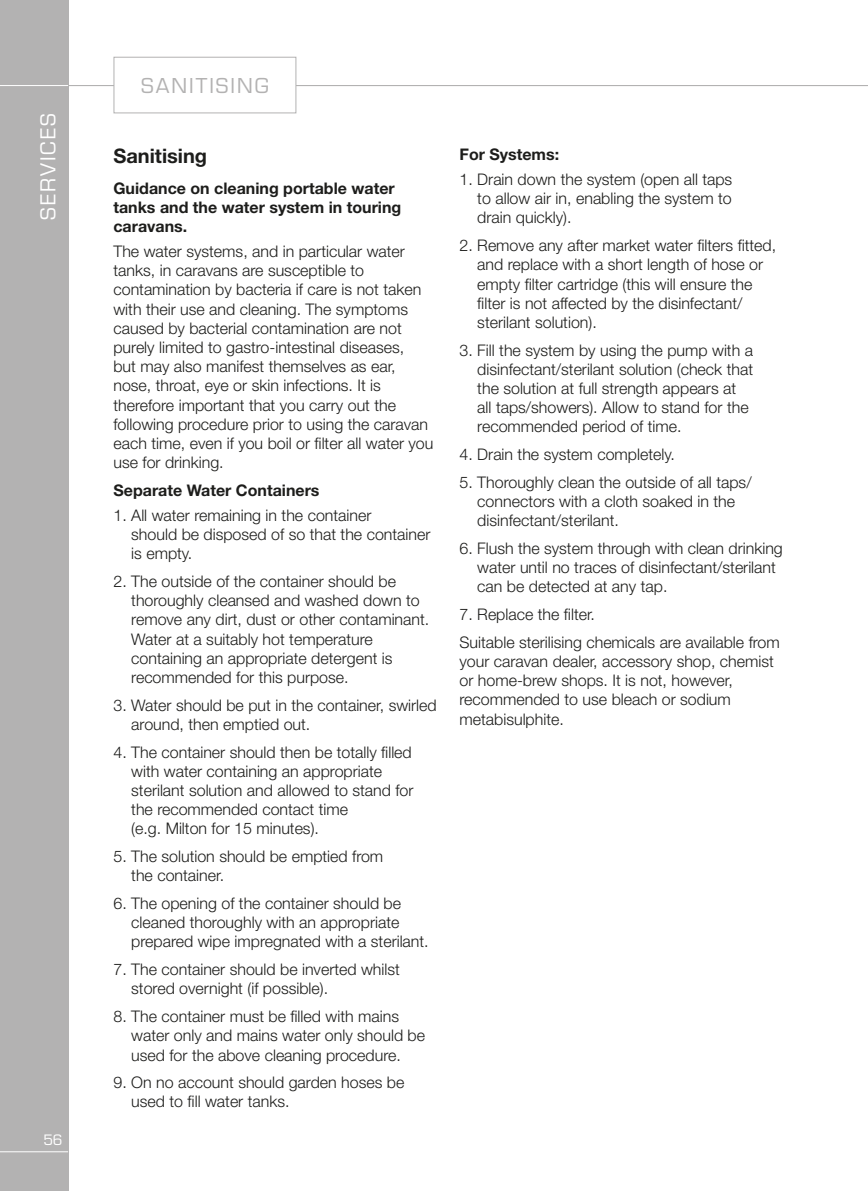
<style>
.page{position:relative;width:868px;height:1191px;background:#fff}
.page>*{position:absolute;margin:0;border:0;box-sizing:border-box;transform-origin:0 0}
.t1{font:20px "Eurostile";letter-spacing:.1em;color:#b3b2b2}
.t2{font:700 20px "Helvetica Neue";color:#1d1d1b}
.t3{font:20px "Eurostile";letter-spacing:.1em;color:#fff}
.t4{font:300 16px/19.2px "Helvetica Neue";color:#1d1d1b}
.t5{font:700 16px/19.2px "Helvetica Neue";color:#1d1d1b}
.t6{font:14px "Eurostile";color:#fff}
</style>
<div class="page">
<hr style="left:0;top:85px;width:867px;height:1px;background:#b3b2b2">
<div style="left:0;top:0;width:68px;height:1191px;background:#b3b2b2"></div>
<hr style="left:0;top:1151px;width:68px;height:1px;background:#fff">
<hr style="left:0;top:85px;width:68px;height:1px;background:#fff">
<div style="left:114px;top:57px;width:182px;height:56px;background:#fff"></div>
<div style="left:113px;top:57px;width:183px;height:56px;border:1px solid #b3b2b2"></div>
<p class="t3" style="left:36px;top:220px;width:108px;rotate:-90deg">SERVICES</p>
<p class="t6" style="left:43px;top:1131px;width:20px">56</p>
<p class="t1" style="left:141px;top:74px;width:129px">SANITISING</p>
<p class="t2" style="left:113px;top:144px;width:95px">Sanitising</p>
<p class="t5" style="left:113px;top:178px;width:289px">Guidance on cleaning portable water tanks and the water system in touring caravans.</p>
<p class="t4" style="left:113px;top:241px;width:321px">The water systems, and in particular water tanks, in caravans are susceptible to contamination by bacteria if care is not taken with their use and cleaning. The symptoms caused by bacterial contamination are not purely limited to gastro-intestinal diseases,<br>but may also manifest themselves as ear, nose, throat, eye or skin infections. It is therefore important that you carry out the following procedure prior to using the caravan each time, even if you boil or filter all water you use for drinking.</p>
<p class="t5" style="left:113px;top:480px;width:207px">Separate Water Containers</p>
<p class="t4" style="left:131px;top:505px;width:301px;text-indent:-18px">1. All water remaining in the container<br>should be disposed of so that the container is empty.</p>
<p class="t4" style="left:131px;top:571px;width:299px;text-indent:-18px">2. The outside of the container should be thoroughly cleansed and washed down to remove any dirt, dust or other contaminant.<br>Water at a suitably hot temperature containing an appropriate detergent is recommended for this purpose.</p>
<p class="t4" style="left:131px;top:695px;width:307px;text-indent:-18px">3. Water should be put in the container, swirled around, then emptied out.</p>
<p class="t4" style="left:131px;top:742px;width:284px;text-indent:-18px">4. The container should then be totally filled with water containing an appropriate sterilant solution and allowed to stand for the recommended contact time<br>(e.g. Milton for 15 minutes).</p>
<p class="t4" style="left:131px;top:846px;width:253px;text-indent:-18px">5. The solution should be emptied from the container.</p>
<p class="t4" style="left:131px;top:893px;width:299px;text-indent:-18px">6. The opening of the container should be cleaned thoroughly with an appropriate prepared wipe impregnated with a sterilant.</p>
<p class="t4" style="left:131px;top:959px;width:270px;text-indent:-18px">7. The container should be inverted whilst stored overnight (if possible).</p>
<p class="t4" style="left:131px;top:1006px;width:295px;text-indent:-18px">8. The container must be filled with mains water only and mains water only should be used for the above cleaning procedure.</p>
<p class="t4" style="left:131px;top:1072px;width:274px;text-indent:-18px">9. On no account should garden hoses be used to fill water tanks.</p>
<p class="t5" style="left:459px;top:144px;width:101px">For Systems:</p>
<p class="t4" style="left:477px;top:169px;width:256px;text-align:justify;text-indent:-18px">1. Drain down the system (open all taps to allow air in, enabling the system to drain quickly).</p>
<p class="t4" style="left:477px;top:235px;width:300px;text-indent:-18px">2. Remove any after market water filters fitted, and replace with a short length of hose or empty filter cartridge (this will ensure the filter is not affected by the disinfectant/ sterilant solution).</p>
<p class="t4" style="left:477px;top:340px;width:277px;text-indent:-18px">3. Fill the system by using the pump with a disinfectant/sterilant solution (check that the solution at full strength appears at all taps/showers). Allow to stand for the recommended period of time.</p>
<p class="t4" style="left:459px;top:444px;width:217px">4. Drain the system completely.</p>
<p class="t4" style="left:477px;top:472px;width:276px;text-indent:-18px">5. Thoroughly clean the outside of all taps/ connectors with a cloth soaked in the disinfectant/sterilant.</p>
<p class="t4" style="left:477px;top:538px;width:307px;text-indent:-18px">6. Flush the system through with clean drinking water until no traces of disinfectant/sterilant can be detected at any tap.</p>
<p class="t4" style="left:459px;top:600px;width:322px;line-height:27.8px">7. Replace the filter.<br>Suitable sterilising chemicals are available from</p>
<p class="t4" style="left:459px;top:651px;width:316px">your caravan dealer, accessory shop, chemist or home-brew shops. It is not, however, recommended to use bleach or sodium metabisulphite.</p>
</div>
